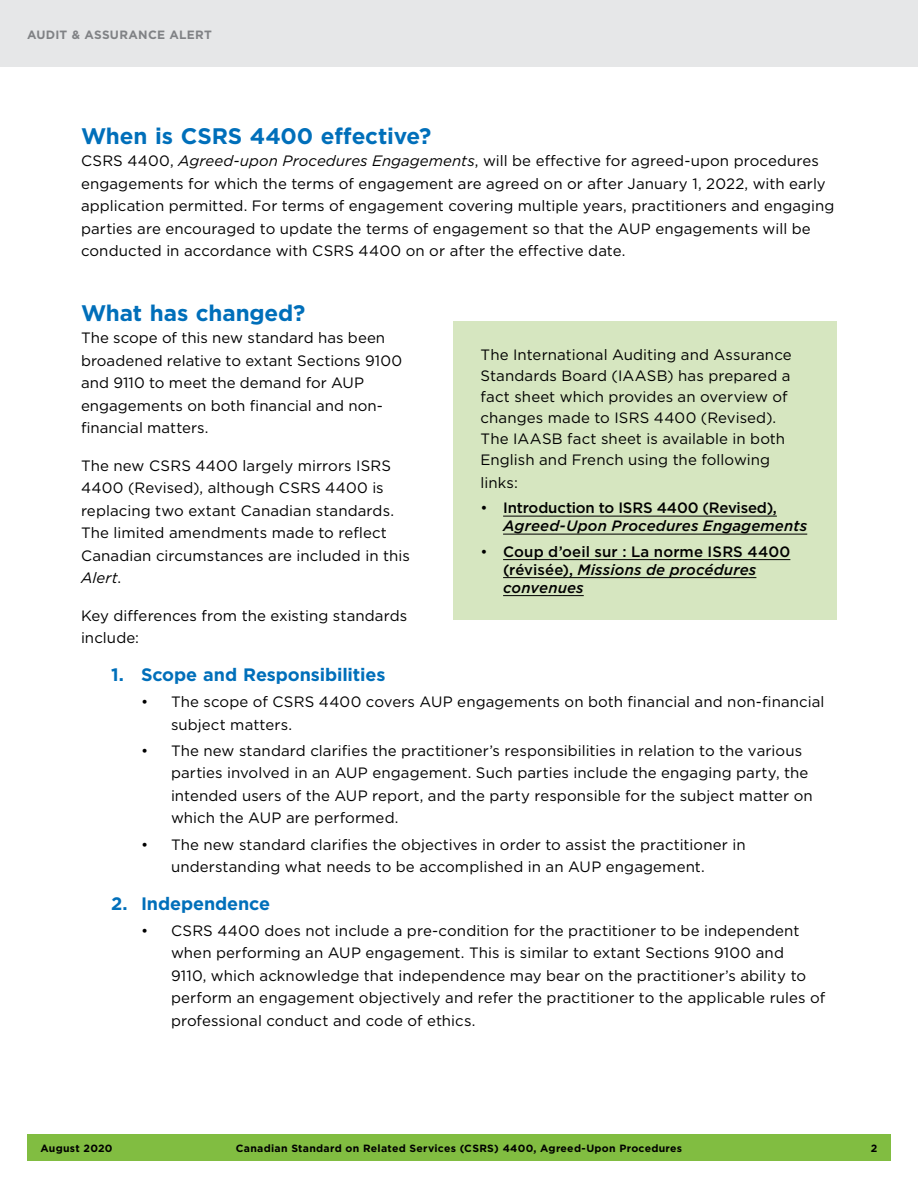
<style>
.page{position:relative;width:918px;height:1188px;background:#fff}
.page>*{position:absolute;margin:0;border:0;box-sizing:border-box;transform-origin:0 0}
.CPA_head1{font:700 22.5px "Gotham";letter-spacing:-.005em;color:#006fba}
.CPA_headNum2_1-2-3{font:700 18px "Gotham";letter-spacing:-.005em;color:#006fba}
.CPA__para1{font:15px/22.5px "Gotham";letter-spacing:.005em;color:#000}
.CPA__body{font:15px/22.5px "Gotham";letter-spacing:.005em;color:#000}
.CPA_callOutBox-body{font:15px/21px "Gotham";letter-spacing:.005em;color:#000}
.t1{font:500 15px/18px "Gotham";color:#000}
.t2{font:700 12px "Gotham";color:#808285}
.t3{font:700 10.5px "Gotham";letter-spacing:.025em;color:#000}
.s1{font-style:italic}
.s2{font-weight:400}
</style>
<div class="page">
<div style="left:454px;top:321px;width:383px;height:299px;background:#d6e6c0"></div>
<hr style="left:503px;top:516px;width:274px;height:1px;background:#000">
<hr style="left:503px;top:534px;width:304px;height:1px;background:#000">
<hr style="left:503px;top:559px;width:287px;height:1px;background:#000">
<hr style="left:503px;top:577px;width:253px;height:1px;background:#000">
<hr style="left:503px;top:595px;width:81px;height:1px;background:#000">
<div style="left:27px;top:1134px;width:864px;height:27px;background:#81bd41"></div>
<div style="left:0;top:0;width:918px;height:68px;background:#e6e7e8"></div>
<p class="t2" style="left:27px;top:26px;width:18px">Audit</p>
<p class="t2" style="left:72px;top:26px;width:33px">&amp; Assurance</p>
<p class="t2" style="left:169px;top:26px;width:19px">Alert</p>
<h1 class="CPA_head1" style="left:81px;top:121px;width:352px">When is CSRS 4400 effective?</h1>
<p class="CPA__para1" style="left:81px;top:150px;width:755px">CSRS 4400, <span class="s1">Agreed-upon Procedures Engagements</span>, will be effective for agreed-upon procedures engagements for which the terms of engagement are agreed on or after January 1, 2022, with early application permitted. For terms of engagement covering multiple years, practitioners and engaging parties are encouraged to update the terms of engagement so that the AUP engagements will be conducted in accordance with CSRS 4400 on or after the effective date.</p>
<h1 class="CPA_head1" style="left:81px;top:298px;width:226px">What has changed?</h1>
<p class="CPA__para1" style="left:81px;top:327px;width:323px">The scope of this new standard has been broadened relative to extant Sections 9100 and 9110 to meet the demand for AUP engagements on both financial and non&shy;financial matters.</p>
<p class="CPA__body" style="left:81px;top:454px;width:330px">The new CSRS 4400 largely mirrors ISRS 4400 (Revised), although CSRS 4400 is replacing two extant Canadian standards.<br>The limited amendments made to reflect Canadian circumstances are included in this <span class="s1">Alert</span>.</p>
<p class="CPA__body" style="left:81px;top:604px;width:328px">Key differences from the existing standards include:</p>
<h2 class="CPA_headNum2_1-2-3" style="left:111px;top:663px;width:276px">1. Scope and Responsibilities</h2>
<p class="CPA__para1" style="left:171px;top:690px;width:655px;text-indent:-30px">• The scope of CSRS 4400 covers AUP engagements on both financial and non-financial subject matters.</p>
<p class="CPA__para1" style="left:171px;top:739px;width:643px;text-indent:-30px">• The new standard clarifies the practitioner’s responsibilities in relation to the various parties involved in an AUP engagement. Such parties include the engaging party, the intended users of the AUP report, and the party responsible for the subject matter on which the AUP are performed.</p>
<p class="CPA__para1" style="left:171px;top:833px;width:576px;text-indent:-30px">• The new standard clarifies the objectives in order to assist the practitioner in understanding what needs to be accomplished in an AUP engagement.</p>
<h2 class="CPA_headNum2_1-2-3" style="left:111px;top:891px;width:161px">2. Independence</h2>
<p class="CPA__para1" style="left:171px;top:919px;width:656px;text-indent:-30px">• CSRS 4400 does not include a pre-condition for the practitioner to be independent when performing an AUP engagement. This is similar to extant Sections 9100 and<br>9110, which acknowledge that independence may bear on the practitioner’s ability to perform an engagement objectively and refer the practitioner to the applicable rules of professional conduct and code of ethics.</p>
<p class="CPA_callOutBox-body" style="left:481px;top:344px;width:313px">The International Auditing and Assurance Standards Board (IAASB) has prepared a fact sheet which provides an overview of changes made to ISRS 4400 (Revised).<br>The IAASB fact sheet is available in both English and French using the following</p>
<p class="CPA_callOutBox-body" style="left:481px;top:471px;width:39px">links:</p>
<p class="t1" style="left:503px;top:499px;width:306px;text-indent:-22px"><span class="s2">•</span> Introduction to ISRS 4400 (Revised),<br><span class="s1">Agreed-Upon Procedures Engagements</span></p>
<p class="t1" style="left:503px;top:542px;width:289px;text-indent:-22px"><span class="s2">•</span> Coup d’oeil sur : La norme ISRS 4400 (révisée), <span class="s1">Missions de procédures convenues</span></p>
<p class="t3" style="left:40px;top:1141px;width:74px">August 2020</p>
<p class="t3" style="left:236px;top:1141px;width:448px">Canadian Standard on Related Services (CSRS) 4400, Agreed-Upon Procedures</p>
<p class="t3" style="left:871px;top:1141px;width:8px">2</p>
</div>
